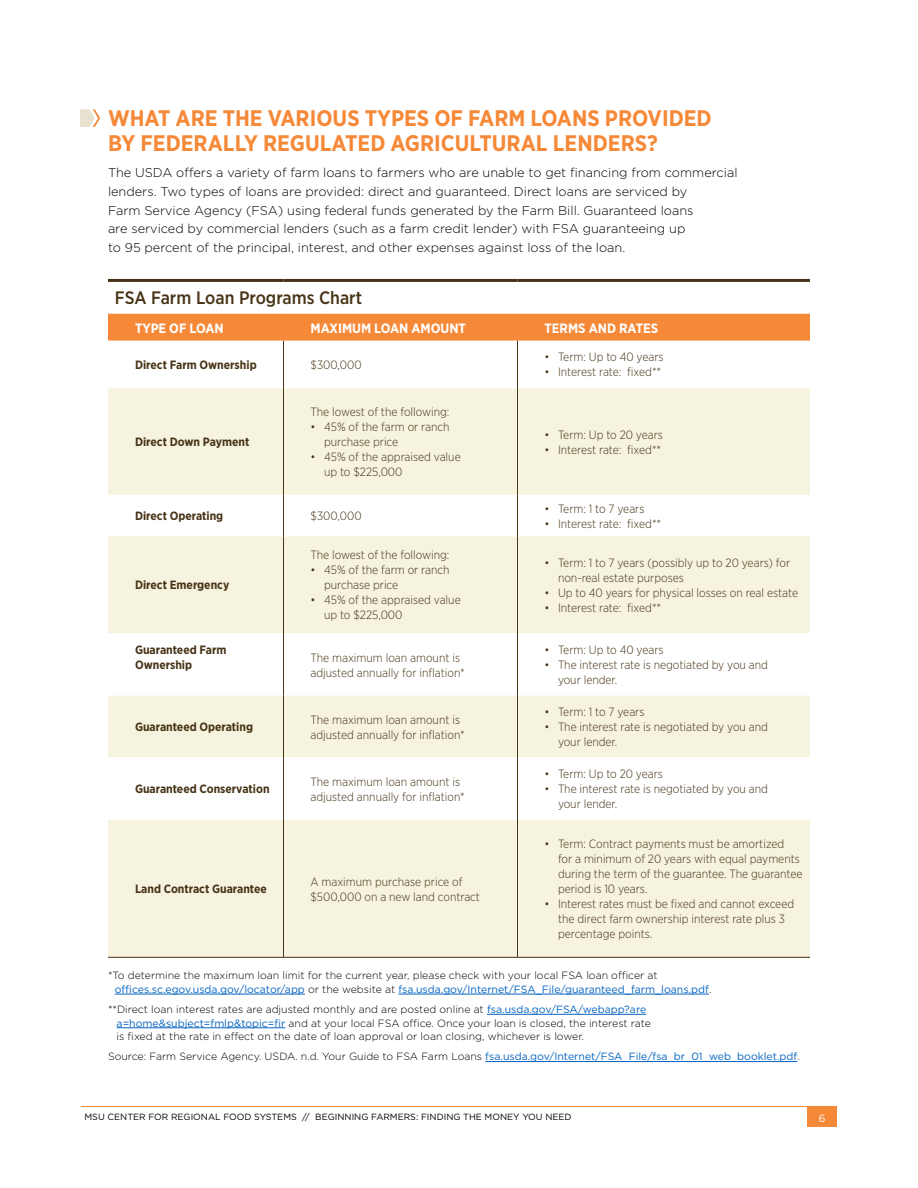
<style>
.page{position:relative;width:918px;height:1188px;background:#fff}
.page>*{position:absolute;margin:0;border:0;box-sizing:border-box;transform-origin:0 0}
.t1{font:700 22.5px/25.5px "Gotham Narrow";color:#f68938}
.t2{font:500 18px "Gotham Narrow";color:#473316}
.t3{font:700 13.5px "Gotham Narrow";color:#fff}
.t4{font:300 12.75px/18.8px "Gotham";color:#000}
.t5{font:300 12px/15px "Gotham Narrow";color:#473316}
.t6{font:700 12px/15px "Gotham Narrow";color:#473316}
.t7{font:300 10.5px/13.5px "Gotham";color:#000}
.t8{font:10.5px "Gotham";color:#fff}
.t9{font:9px "Gotham";color:#000}
.s1{font-weight:400;color:#0563c1}
</style>
<div class="page">
<hr style="left:115px;top:994px;width:190px;height:1px;background:#0563c1">
<hr style="left:398px;top:994px;width:311px;height:1px;background:#0563c1">
<hr style="left:487px;top:1014px;width:159px;height:1px;background:#0563c1">
<hr style="left:117px;top:1028px;width:168px;height:1px;background:#0563c1">
<hr style="left:485px;top:1061px;width:312px;height:1px;background:#0563c1">
<svg style="left:80px;top:109px;width:20px;height:18px"></svg>
<div style="left:108px;top:314px;width:702px;height:27px;background:#f68938"></div>
<svg style="left:108px;top:388px;width:702px;height:569px;fill:#f6f3df"></svg>
<hr style="left:108px;top:279px;width:176px;height:3px;background:#473316">
<hr style="left:284px;top:279px;width:234px;height:3px;background:#473316">
<hr style="left:518px;top:279px;width:292px;height:3px;background:#473316">
<hr style="left:283px;top:341px;width:1px;height:47px;background:#473316">
<hr style="left:517px;top:341px;width:1px;height:47px;background:#473316">
<hr style="left:283px;top:388px;width:1px;height:107px;background:#473316">
<hr style="left:517px;top:388px;width:1px;height:107px;background:#473316">
<hr style="left:283px;top:495px;width:1px;height:41px;background:#473316">
<hr style="left:517px;top:495px;width:1px;height:41px;background:#473316">
<hr style="left:283px;top:536px;width:1px;height:97px;background:#473316">
<hr style="left:517px;top:536px;width:1px;height:97px;background:#473316">
<hr style="left:283px;top:633px;width:1px;height:63px;background:#473316">
<hr style="left:517px;top:633px;width:1px;height:63px;background:#473316">
<hr style="left:283px;top:696px;width:1px;height:61px;background:#473316">
<hr style="left:517px;top:696px;width:1px;height:61px;background:#473316">
<hr style="left:283px;top:757px;width:1px;height:63px;background:#473316">
<hr style="left:517px;top:757px;width:1px;height:63px;background:#473316">
<hr style="left:283px;top:820px;width:1px;height:137px;background:#473316">
<hr style="left:517px;top:820px;width:1px;height:137px;background:#473316">
<hr style="left:108px;top:957px;width:176px;height:1px;background:#473316">
<hr style="left:284px;top:957px;width:234px;height:1px;background:#473316">
<hr style="left:518px;top:957px;width:292px;height:1px;background:#473316">
<hr style="left:81px;top:1106px;width:756px;height:1px;background:#f68938">
<div style="left:807px;top:1107px;width:30px;height:20px;background:#f68938"></div>
<h1 class="t1" style="left:108px;top:105px;width:605px">WHAT ARE THE VARIOUS TYPES OF FARM LOANS PROVIDED<br>BY FEDERALLY REGULATED AGRICULTURAL LENDERS?</h1>
<p class="t4" style="left:108px;top:163px;width:631px">The USDA offers a variety of farm loans to farmers who are unable to get financing from commercial lenders. Two types of loans are provided: direct and guaranteed. Direct loans are serviced by<br>Farm Service Agency (FSA) using federal funds generated by the Farm Bill. Guaranteed loans<br>are serviced by commercial lenders (such as a farm credit lender) with FSA guaranteeing up<br>to 95 percent of the principal, interest, and other expenses against loss of the loan.</p>
<h2 class="t2" style="left:115px;top:287px;width:249px">FSA Farm Loan Programs Chart</h2>
<p class="t3" style="left:135px;top:320px;width:90px">TYPE OF LOAN</p>
<p class="t3" style="left:310px;top:320px;width:157px">MAXIMUM LOAN AMOUNT</p>
<p class="t3" style="left:544px;top:320px;width:115px">TERMS AND RATES</p>
<p class="t6" style="left:135px;top:357px;width:123px">Direct Farm Ownership</p>
<p class="t5" style="left:310px;top:357px;width:53px">$300,000</p>
<p class="t5" style="left:544px;top:349px;width:121px">• Term: Up to 40 years</p>
<p class="t5" style="left:544px;top:364px;width:118px">• Interest rate: fixed**</p>
<p class="t6" style="left:135px;top:435px;width:116px">Direct Down Payment</p>
<p class="t5" style="left:310px;top:404px;width:141px">The lowest of the following:</p>
<p class="t5" style="left:324px;top:419px;width:127px;text-indent:-14px">• 45% of the farm or ranch purchase price</p>
<p class="t5" style="left:324px;top:449px;width:138px;text-indent:-14px">• 45% of the appraised value up to $225,000</p>
<p class="t6" style="left:135px;top:509px;width:90px">Direct Operating</p>
<p class="t5" style="left:310px;top:508px;width:53px">$300,000</p>
<p class="t6" style="left:135px;top:578px;width:96px">Direct Emergency</p>
<p class="t5" style="left:310px;top:547px;width:141px">The lowest of the following:</p>
<p class="t5" style="left:324px;top:562px;width:127px;text-indent:-14px">• 45% of the farm or ranch purchase price</p>
<p class="t5" style="left:324px;top:592px;width:138px;text-indent:-14px">• 45% of the appraised value up to $225,000</p>
<p class="t6" style="left:135px;top:642px;width:93px">Guaranteed Farm<br>Ownership</p>
<p class="t5" style="left:310px;top:650px;width:156px">The maximum loan amount is adjusted annually for inflation*</p>
<p class="t6" style="left:135px;top:719px;width:120px">Guaranteed Operating</p>
<p class="t5" style="left:310px;top:712px;width:156px">The maximum loan amount is adjusted annually for inflation*</p>
<p class="t6" style="left:135px;top:782px;width:136px">Guaranteed Conservation</p>
<p class="t5" style="left:310px;top:774px;width:156px">The maximum loan amount is adjusted annually for inflation*</p>
<p class="t6" style="left:135px;top:882px;width:133px">Land Contract Guarantee</p>
<p class="t5" style="left:310px;top:874px;width:171px">A maximum purchase price of $500,000 on a new land contract</p>
<p class="t5" style="left:544px;top:427px;width:120px">• Term: Up to 20 years</p>
<p class="t5" style="left:544px;top:442px;width:118px">• Interest rate: fixed**</p>
<p class="t5" style="left:544px;top:501px;width:102px">• Term: 1 to 7 years</p>
<p class="t5" style="left:544px;top:516px;width:118px">• Interest rate: fixed**</p>
<p class="t5" style="left:558px;top:555px;width:234px;text-indent:-14px">• Term: 1 to 7 years (possibly up to 20 years) for non-real estate purposes</p>
<p class="t5" style="left:544px;top:585px;width:255px">• Up to 40 years for physical losses on real estate</p>
<p class="t5" style="left:544px;top:600px;width:118px">• Interest rate: fixed**</p>
<p class="t5" style="left:544px;top:642px;width:121px">• Term: Up to 40 years</p>
<p class="t5" style="left:558px;top:657px;width:211px;text-indent:-14px">• The interest rate is negotiated by you and your lender.</p>
<p class="t5" style="left:544px;top:704px;width:102px">• Term: 1 to 7 years</p>
<p class="t5" style="left:558px;top:719px;width:211px;text-indent:-14px">• The interest rate is negotiated by you and your lender.</p>
<p class="t5" style="left:544px;top:766px;width:120px">• Term: Up to 20 years</p>
<p class="t5" style="left:558px;top:781px;width:211px;text-indent:-14px">• The interest rate is negotiated by you and your lender.</p>
<p class="t5" style="left:558px;top:836px;width:246px;text-indent:-14px">• Term: Contract payments must be amortized<br>for a minimum of 20 years with equal payments during the term of the guarantee. The guarantee period is 10 years.</p>
<p class="t5" style="left:558px;top:896px;width:238px;text-indent:-14px">• Interest rates must be fixed and cannot exceed the direct farm ownership interest rate plus 3 percentage points.</p>
<p class="t7" style="left:115px;top:969px;width:598px;text-indent:-7px">*To determine the maximum loan limit for the current year, please check with your local FSA loan officer at <span class="s1">offices.sc.egov.usda.gov/locator/app</span> or the website at <span class="s1">fsa.usda.gov/Internet/FSA_File/guaranteed_farm_loans.pdf</span>.</p>
<p class="t7" style="left:117px;top:1003px;width:536px;text-indent:-9px">**Direct loan interest rates are adjusted monthly and are posted online at <span class="s1">fsa.usda.gov/FSA/webapp?are a=home&amp;subject=fmlp&amp;topic=fir</span> and at your local FSA office. Once your loan is closed, the interest rate is fixed at the rate in effect on the date of loan approval or loan closing, whichever is lower.</p>
<p class="t7" style="left:108px;top:1050px;width:693px">Source: Farm Service Agency. USDA. n.d. Your Guide to FSA Farm Loans <span class="s1">fsa.usda.gov/Internet/FSA_File/fsa_br_01_web_booklet.pdf</span>.</p>
<p class="t9" style="left:85px;top:1111px;width:489px">MSU CENTER FOR REGIONAL FOOD SYSTEMS // BEGINNING FARMERS: FINDING THE MONEY YOU NEED</p>
<p class="t8" style="left:819px;top:1111px;width:8px">6</p>
</div>
